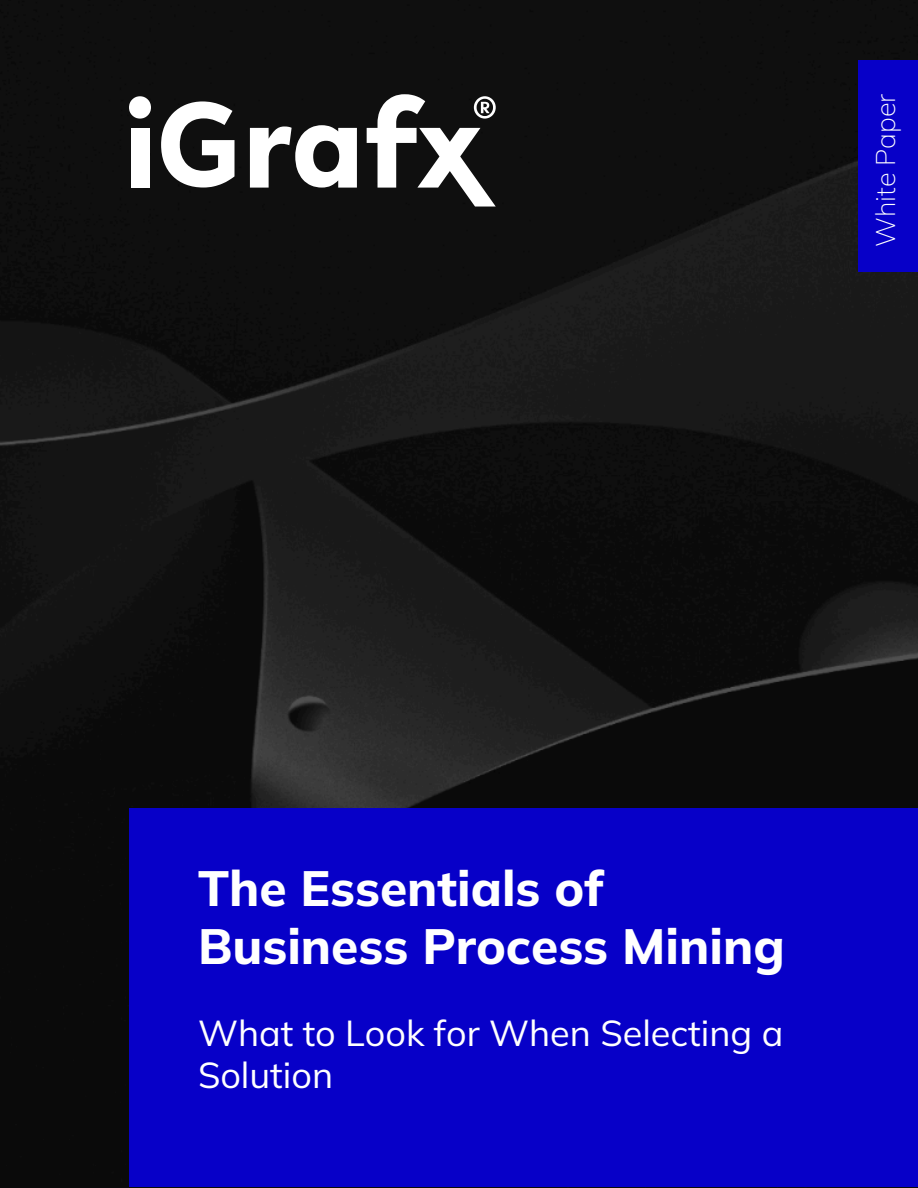
<style>
.page{position:relative;width:918px;height:1188px;background:#fff}
.page>*{position:absolute;margin:0;border:0;box-sizing:border-box;transform-origin:0 0}
.t1{font:800 49.5px/58.5px "Mulish";color:#fff}
.t2{font:36px/42.8px "Mulish";color:#fff}
.t3{font:200 27px "Mulish";color:#fff}
</style>
<div class="page">
<img style="left:0;top:0;width:918px;height:1188px">
<div style="left:129px;top:808px;width:788px;height:378px;background:#0700c8"></div>
<div style="left:858px;top:60px;width:60px;height:211px;background:#0700c8"></div>
<svg style="left:129px;top:96px;width:22px;height:23px"></svg>
<div style="left:131px;top:128px;width:18px;height:60px;background:#fff"></div>
<svg style="left:161px;top:101px;width:74px;height:87px"></svg>
<svg style="left:250px;top:125px;width:107px;height:63px"></svg>
<svg style="left:367px;top:94px;width:129px;height:113px"></svg>
<p class="t3" style="left:868px;top:247px;width:155px;rotate:-90deg">White Paper</p>
<p class="t1" style="left:198px;top:858px;width:588px">The Essentials of<br>Business Process Mining</p>
<h1 class="t2" style="left:198px;top:1011px;width:587px">What to Look for When Selecting a<br>Solution</h1>
</div>
